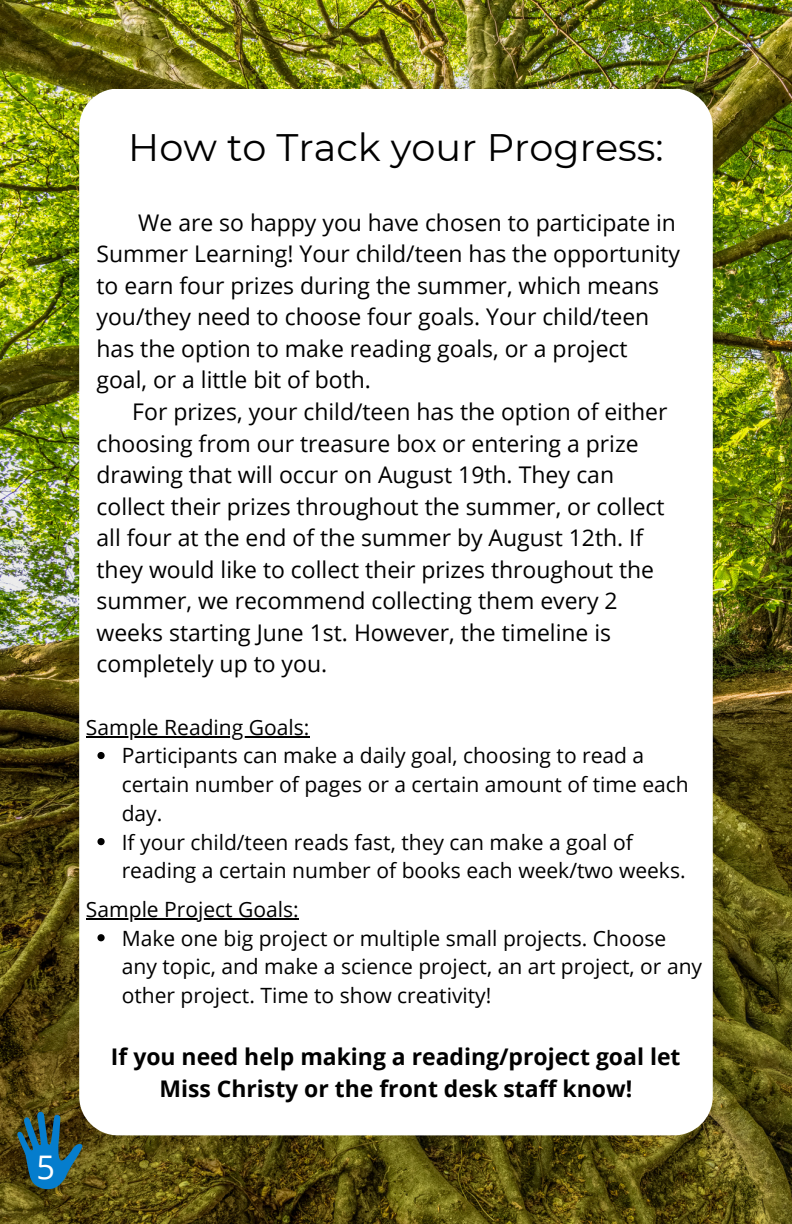
<style>
.page{position:relative;width:792px;height:1224px;background:#fff}
.page>*{position:absolute;margin:0;border:0;box-sizing:border-box;transform-origin:0 0}
.t1{font:38.2px "Montserrat";color:#000}
.t2{font:32.6px "Open Sans";color:#fff}
.t3{font:23px/31.6px "Open Sans";color:#000}
.t4{font:700 23px/31.6px "Open Sans";color:#000;text-align:center}
.t5{font:21px/28.6px "Open Sans";color:#000}
</style>
<div class="page">
<img style="left:0;top:0;width:792px;height:1224px">
<svg style="left:17px;top:1112px;width:66px;height:78px;background:#2c5b64"></svg>
<div style="left:79px;top:89px;width:634px;height:1046px;background:#fff;border-radius:39px"></div>
<svg style="left:97px;top:752px;width:8px;height:7px"></svg>
<svg style="left:97px;top:838px;width:8px;height:7px"></svg>
<svg style="left:97px;top:934px;width:8px;height:7px"></svg>
<hr style="left:86px;top:736px;width:223px;height:2px;background:#000">
<hr style="left:86px;top:918px;width:213px;height:2px;background:#000">
<p class="t2" style="left:36px;top:1144px;width:20px">5</p>
<p class="t1" style="left:128px;top:124px;width:537px">How to Track your Progress:</p>
<p class="t3" style="left:97px;top:206px;width:585px;text-indent:42px">We are so happy you have chosen to participate in Summer Learning! Your child/teen has the opportunity to earn four prizes during the summer, which means you/they need to choose four goals. Your child/teen has the option to make reading goals, or a project goal, or a little bit of both.</p>
<p class="t3" style="left:97px;top:395px;width:572px;text-indent:36px">For prizes, your child/teen has the option of either choosing from our treasure box or entering a prize drawing that will occur on August 19th. They can collect their prizes throughout the summer, or collect all four at the end of the summer by August 12th. If they would like to collect their prizes throughout the summer, we recommend collecting them every 2 weeks starting June 1st. However, the timeline is completely up to you.</p>
<p class="t5" style="left:86px;top:712px;width:225px">Sample Reading Goals:</p>
<p class="t5" style="left:122px;top:741px;width:568px">Participants can make a daily goal, choosing to read a certain number of pages or a certain amount of time each day.</p>
<p class="t5" style="left:122px;top:827px;width:565px">If your child/teen reads fast, they can make a goal of reading a certain number of books each week/two weeks.</p>
<p class="t5" style="left:86px;top:895px;width:214px">Sample Project Goals:</p>
<p class="t5" style="left:122px;top:923px;width:582px">Make one big project or multiple small projects. Choose any topic, and make a science project, an art project, or any other project. Time to show creativity!</p>
<p class="t4" style="left:111px;top:1040px;width:571px">If you need help making a reading/project goal let<br>Miss Christy or the front desk staff know!</p>
</div>
